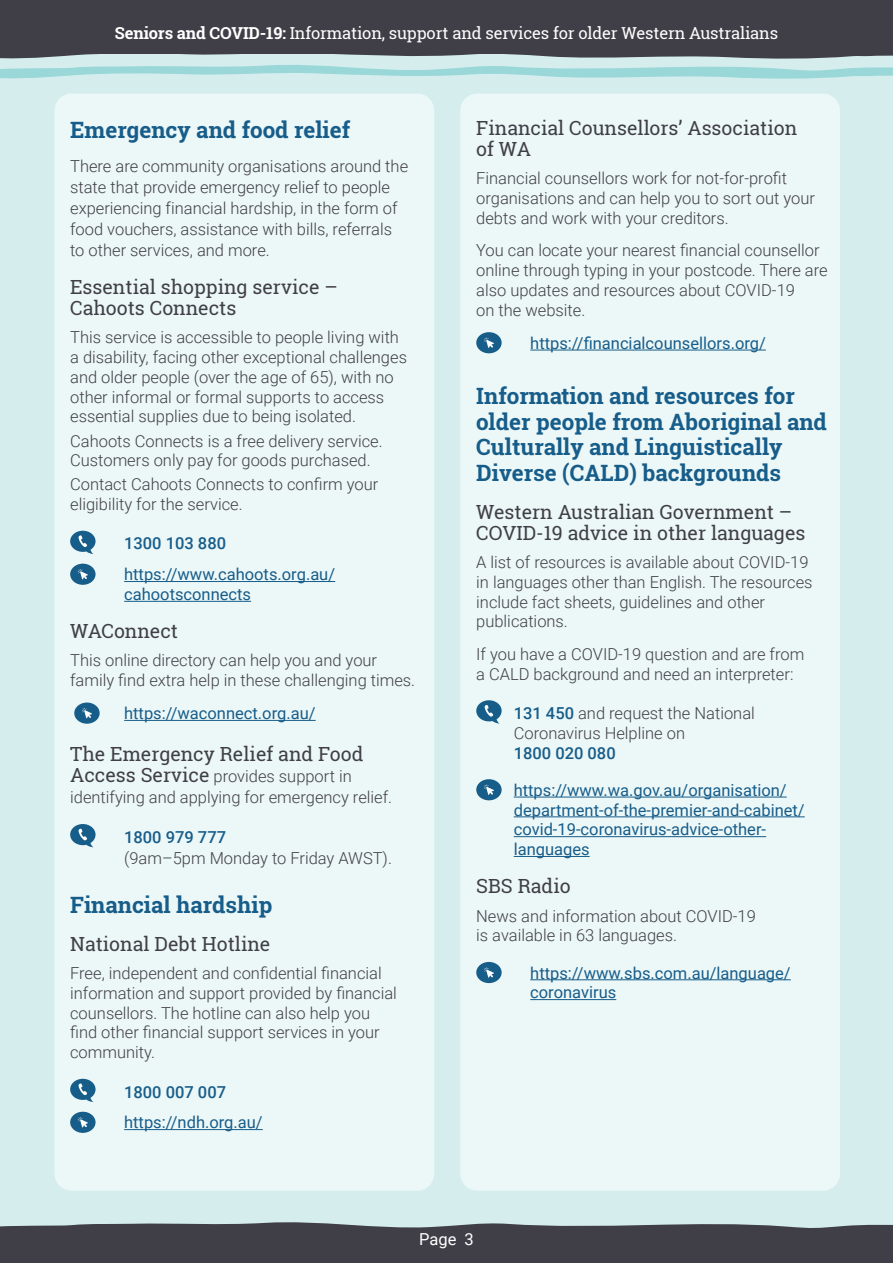
<style>
.page{position:relative;width:893px;height:1263px;background:#d5eeed}
.page>*{position:absolute;margin:0;border:0;box-sizing:border-box;transform-origin:0 0}
.t1{font:700 22.5px/25.5px "Roboto Slab";color:#175d8a}
.t2{font:19.5px/21px "Roboto Slab";color:#403f48}
.t3{font:300 16.5px/19.8px "Roboto";color:#403f48}
.t4{font:16.5px/19.8px "Roboto";color:#175d8a}
.t5{font:16.5px "Roboto Slab";letter-spacing:-.01em;color:#fff}
.t6{font:500 16.5px "Roboto";color:#175d8a}
.t7{font:16.5px "Roboto";color:#fff}
.s1{font-weight:700}
.s2{font-family:"Roboto Slab";font-weight:400;font-size:19.5px}
.s3{font-weight:500;color:#175d8a}
</style>
<div class="page">
<div style="left:0;top:1229px;width:893px;height:34px;background:#403f48"></div>
<svg style="left:0;top:1222px;width:892px;height:7px"></svg>
<svg style="left:0;top:53px;width:893px;height:26px"></svg>
<div style="left:0;top:0;width:893px;height:53px;background:#403f48"></div>
<div style="left:54px;top:94px;width:380px;height:1097px;background:#ecf7f7;border-radius:17px"></div>
<div style="left:460px;top:94px;width:380px;height:1097px;background:#ecf7f7;border-radius:17px"></div>
<hr style="left:124px;top:581px;width:211px;height:1px;background:#175d8a">
<hr style="left:124px;top:601px;width:127px;height:1px;background:#175d8a">
<hr style="left:124px;top:720px;width:192px;height:1px;background:#175d8a">
<hr style="left:124px;top:1129px;width:139px;height:1px;background:#175d8a">
<svg style="left:70px;top:531px;width:26px;height:23px"></svg>
<div style="left:70px;top:564px;width:26px;height:21px;background:#175d8a;border-radius:50%"></div>
<svg style="left:78px;top:569px;width:10px;height:10px"></svg>
<div style="left:74px;top:702px;width:26px;height:22px;background:#175d8a;border-radius:50%"></div>
<svg style="left:82px;top:708px;width:10px;height:10px"></svg>
<svg style="left:70px;top:824px;width:26px;height:23px"></svg>
<svg style="left:70px;top:1079px;width:26px;height:23px"></svg>
<div style="left:70px;top:1112px;width:26px;height:21px;background:#175d8a;border-radius:50%"></div>
<svg style="left:78px;top:1117px;width:10px;height:10px"></svg>
<hr style="left:530px;top:350px;width:236px;height:1px;background:#175d8a">
<hr style="left:514px;top:797px;width:273px;height:1px;background:#175d8a">
<hr style="left:514px;top:816px;width:291px;height:1px;background:#175d8a">
<hr style="left:514px;top:836px;width:252px;height:1px;background:#175d8a">
<hr style="left:514px;top:856px;width:76px;height:1px;background:#175d8a">
<hr style="left:530px;top:979px;width:261px;height:1px;background:#175d8a">
<hr style="left:530px;top:999px;width:86px;height:1px;background:#175d8a">
<div style="left:476px;top:332px;width:26px;height:21px;background:#175d8a;border-radius:50%"></div>
<svg style="left:484px;top:337px;width:10px;height:11px"></svg>
<svg style="left:476px;top:700px;width:26px;height:23px"></svg>
<div style="left:476px;top:779px;width:26px;height:21px;background:#175d8a;border-radius:50%"></div>
<svg style="left:484px;top:784px;width:10px;height:11px"></svg>
<div style="left:476px;top:962px;width:26px;height:21px;background:#175d8a;border-radius:50%"></div>
<svg style="left:484px;top:967px;width:10px;height:11px"></svg>
<p class="t5" style="left:115px;top:21px;width:665px"><span class="s1">Seniors and COVID-19:</span> Information, support and services for older Western Australians</p>
<h1 class="t1" style="left:70px;top:117px;width:281px">Emergency and food relief</h1>
<p class="t3" style="left:70px;top:155px;width:340px;line-height:21px">There are community organisations around the state that provide emergency relief to people experiencing financial hardship, in the form of food vouchers, assistance with bills, referrals to other services, and more.</p>
<p class="t2" style="left:70px;top:276px;width:269px">Essential shopping service –<br>Cahoots Connects</p>
<p class="t3" style="left:70px;top:327px;width:338px">This service is accessible to people living with a disability, facing other exceptional challenges and older people (over the age of 65), with no other informal or formal supports to access essential supplies due to being isolated.</p>
<p class="t3" style="left:70px;top:430px;width:314px">Cahoots Connects is a free delivery service.<br>Customers only pay for goods purchased.</p>
<p class="t3" style="left:70px;top:474px;width:310px">Contact Cahoots Connects to confirm your eligibility for the service.</p>
<p class="t6" style="left:124px;top:532px;width:103px">1300 103 880</p>
<p class="t4" style="left:124px;top:564px;width:213px">https://www.cahoots.org.au/ cahootsconnects</p>
<p class="t2" style="left:70px;top:620px;width:109px">WAConnect</p>
<p class="t3" style="left:70px;top:650px;width:347px">This online directory can help you and your family find extra help in these challenging times.</p>
<p class="t4" style="left:124px;top:703px;width:193px">https://waconnect.org.au/</p>
<p class="t2" style="left:70px;top:744px;width:295px">The Emergency Relief and Food</p>
<p class="t3" style="left:70px;top:765px;width:324px;line-height:21px"><span class="s2">Access Service</span> provides support in identifying and applying for emergency relief.</p>
<p class="t6" style="left:124px;top:825px;width:103px">1800 979 777</p>
<p class="t3" style="left:124px;top:847px;width:269px">(9am–5pm Monday to Friday AWST).</p>
<h1 class="t1" style="left:70px;top:891px;width:204px">Financial hardship</h1>
<p class="t2" style="left:70px;top:933px;width:202px">National Debt Hotline</p>
<p class="t3" style="left:70px;top:963px;width:328px">Free, independent and confidential financial information and support provided by financial counsellors. The hotline can also help you find other financial support services in your community.</p>
<p class="t6" style="left:124px;top:1080px;width:103px">1800 007 007</p>
<p class="t4" style="left:124px;top:1112px;width:140px">https://ndh.org.au/</p>
<p class="t2" style="left:476px;top:117px;width:322px">Financial Counsellors’ Association of WA</p>
<p class="t3" style="left:476px;top:168px;width:340px">Financial counsellors work for not-for-profit organisations and can help you to sort out your debts and work with your creditors.</p>
<p class="t3" style="left:476px;top:240px;width:353px">You can locate your nearest financial counsellor online through typing in your postcode. There are also updates and resources about COVID-19<br>on the website.</p>
<p class="t4" style="left:530px;top:332px;width:237px">https://financialcounsellors.org/</p>
<h1 class="t1" style="left:476px;top:383px;width:352px">Information and resources for older people from Aboriginal and<br>Culturally and Linguistically<br>Diverse (CALD) backgrounds</h1>
<p class="t2" style="left:476px;top:501px;width:331px">Western Australian Government –<br>COVID-19 advice in other languages</p>
<p class="t3" style="left:476px;top:551px;width:338px">A list of resources is available about COVID-19 in languages other than English. The resources include fact sheets, guidelines and other publications.</p>
<p class="t3" style="left:476px;top:643px;width:330px">If you have a COVID-19 question and are from a CALD background and need an interpreter:</p>
<p class="t3" style="left:514px;top:703px;width:243px"><span class="s3">131 450</span> and request the National<br>Coronavirus Helpline on</p>
<p class="t6" style="left:514px;top:741px;width:103px">1800 020 080</p>
<p class="t4" style="left:514px;top:779px;width:292px">https://www.wa.gov.au/organisation/ department-of-the-premier-and-cabinet/ covid-19-coronavirus-advice-other&shy;languages</p>
<p class="t2" style="left:476px;top:875px;width:96px">SBS Radio</p>
<p class="t3" style="left:476px;top:905px;width:281px">News and information about COVID-19 is available in 63 languages.</p>
<p class="t4" style="left:530px;top:962px;width:262px">https://www.sbs.com.au/language/ coronavirus</p>
<p class="t7" style="left:419px;top:1228px;width:56px">Page 3</p>
</div>
